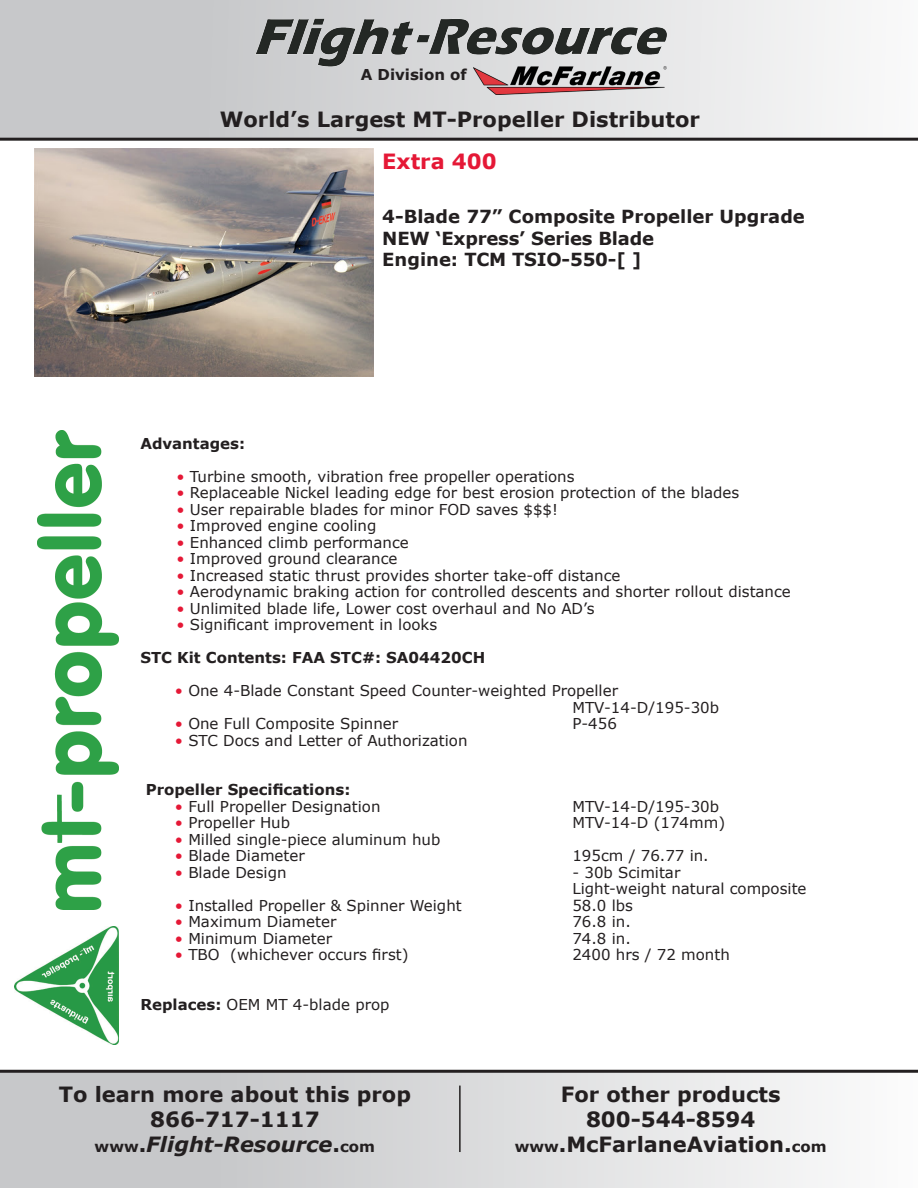
<style>
.page{position:relative;width:918px;height:1188px;background:#fff}
.page>*{position:absolute;margin:0;border:0;box-sizing:border-box;transform-origin:0 0}
.t1{font:700 21px/25.2px "Verdana";color:#231f20;text-align:center}
.t2{font:italic 700 21px "Verdana";color:#231f20}
.Heading{font:700 21px "Verdana";color:#e51836}
.Heading-2{font:700 18px "Verdana";color:#231f20}
.Paragraph{font:15px "Verdana";color:#231f20}
.Paragraph-2{font:700 15px "Verdana";color:#231f20}
.Heading-3{font:700 15px "Verdana";color:#231f20}
.s1{color:#e51836}
.s2{font-weight:700}
.s3{font-style:normal;font-size:15px}
.s4{font-style:normal}
.s5{font-size:15px}
</style>
<div class="page">
<img style="left:37px;top:430px;width:81px;height:479px">
<img style="left:15px;top:927px;width:103px;height:117px">
<div style="left:0;top:1072px;width:918px;height:116px;background:linear-gradient(to right,#bdbfc1,#f9f9f9)"></div>
<hr style="left:0;top:1070px;width:918px;height:3px;background:#231f20">
<div style="left:0;top:0;width:918px;height:138px;background:linear-gradient(to right,#bebfc2,#f7f7f8)"></div>
<img style="left:473px;top:67px;width:193px;height:28px">
<img style="left:253px;top:18px;width:413px;height:49px">
<hr style="left:0;top:138px;width:918px;height:3px;background:#231f20">
<hr style="left:459px;top:1086px;width:2px;height:66px;background:#231f20">
<img style="left:35px;top:148px;width:339px;height:229px">
<p class="Paragraph-2" style="left:361px;top:64px;width:108px">A Division of</p>
<p class="t1" style="left:220px;top:107px;width:482px">World’s Largest MT-Propeller Distributor</p>
<p class="Heading" style="left:382px;top:147px;width:116px">Extra 400</p>
<p class="Heading-2" style="left:382px;top:204px;width:424px">4-Blade 77” Composite Propeller Upgrade</p>
<p class="Heading-2" style="left:382px;top:225px;width:273px">NEW ‘Express’ Series Blade</p>
<p class="Heading-2" style="left:382px;top:247px;width:261px">Engine: TCM TSIO-550-[ ]</p>
<p class="Heading-3" style="left:140px;top:433px;width:106px">Advantages:</p>
<p class="Paragraph" style="left:176px;top:466px;width:400px"><span class="s1">•</span> Turbine smooth, vibration free propeller operations</p>
<p class="Paragraph" style="left:176px;top:483px;width:564px"><span class="s1">•</span> Replaceable Nickel leading edge for best erosion protection of the blades</p>
<p class="Paragraph" style="left:176px;top:499px;width:383px"><span class="s1">•</span> User repairable blades for minor FOD saves $$$!</p>
<p class="Paragraph" style="left:176px;top:516px;width:202px"><span class="s1">•</span> Improved engine cooling</p>
<p class="Paragraph" style="left:176px;top:532px;width:234px"><span class="s1">•</span> Enhanced climb performance</p>
<p class="Paragraph" style="left:176px;top:549px;width:223px"><span class="s1">•</span> Improved ground clearance</p>
<p class="Paragraph" style="left:176px;top:565px;width:446px"><span class="s1">•</span> Increased static thrust provides shorter take-off distance</p>
<p class="Paragraph" style="left:176px;top:582px;width:616px"><span class="s1">•</span> Aerodynamic braking action for controlled descents and shorter rollout distance</p>
<p class="Paragraph" style="left:176px;top:598px;width:420px"><span class="s1">•</span> Unlimited blade life, Lower cost overhaul and No AD’s</p>
<p class="Paragraph" style="left:176px;top:615px;width:262px"><span class="s1">•</span> Significant improvement in looks</p>
<p class="Paragraph-2" style="left:140px;top:647px;width:346px">STC Kit Contents: FAA STC#: SA04420CH</p>
<p class="Paragraph" style="left:175px;top:681px;width:445px"><span class="s1">•</span> One 4-Blade Constant Speed Counter-weighted Propeller</p>
<p class="Paragraph" style="left:572px;top:697px;width:148px">MTV-14-D/195-30b</p>
<p class="Paragraph" style="left:175px;top:714px;width:225px"><span class="s1">•</span> One Full Composite Spinner</p>
<p class="Paragraph" style="left:572px;top:714px;width:46px">P-456</p>
<p class="Paragraph" style="left:175px;top:730px;width:294px"><span class="s1">•</span> STC Docs and Letter of Authorization</p>
<p class="Paragraph-2" style="left:146px;top:779px;width:206px">Propeller Specifications:</p>
<p class="Paragraph" style="left:175px;top:796px;width:207px"><span class="s1">•</span> Full Propeller Designation</p>
<p class="Paragraph" style="left:572px;top:796px;width:148px">MTV-14-D/195-30b</p>
<p class="Paragraph" style="left:175px;top:813px;width:117px"><span class="s1">•</span> Propeller Hub</p>
<p class="Paragraph" style="left:572px;top:813px;width:154px">MTV-14-D (174mm)</p>
<p class="Paragraph" style="left:175px;top:829px;width:267px"><span class="s1">•</span> Milled single-piece aluminum hub</p>
<p class="Paragraph" style="left:175px;top:846px;width:131px"><span class="s1">•</span> Blade Diameter</p>
<p class="Paragraph" style="left:572px;top:846px;width:138px">195cm / 76.77 in.</p>
<p class="Paragraph" style="left:175px;top:862px;width:113px"><span class="s1">•</span> Blade Design</p>
<p class="Paragraph" style="left:572px;top:862px;width:110px">- 30b Scimitar</p>
<p class="Paragraph" style="left:572px;top:879px;width:236px">Light-weight natural composite</p>
<p class="Paragraph" style="left:175px;top:895px;width:288px"><span class="s1">•</span> Installed Propeller &amp; Spinner Weight</p>
<p class="Paragraph" style="left:572px;top:895px;width:62px">58.0 lbs</p>
<p class="Paragraph" style="left:175px;top:912px;width:163px"><span class="s1">•</span> Maximum Diameter</p>
<p class="Paragraph" style="left:572px;top:912px;width:60px">76.8 in.</p>
<p class="Paragraph" style="left:175px;top:928px;width:159px"><span class="s1">•</span> Minimum Diameter</p>
<p class="Paragraph" style="left:572px;top:928px;width:60px">74.8 in.</p>
<p class="Paragraph" style="left:175px;top:945px;width:235px"><span class="s1">•</span> TBO (whichever occurs first)</p>
<p class="Paragraph" style="left:572px;top:945px;width:159px">2400 hrs / 72 month</p>
<p class="Paragraph" style="left:140px;top:994px;width:251px"><span class="s2">Replaces:</span> OEM MT 4-blade prop</p>
<p class="t1" style="left:59px;top:1081px;width:354px">To learn more about this prop</p>
<p class="t1" style="left:150px;top:1106px;width:171px">866-717-1117</p>
<p class="t2" style="left:95px;top:1130px;width:282px"><span class="s3">www</span><span class="s4">.</span>Flight-Resource<span class="s4">.</span><span class="s3">com</span></p>
<p class="t1" style="left:515px;top:1081px;width:314px">For other products<br>800-544-8594 <span class="s5">www</span>.McFarlaneAviation.<span class="s5">com</span></p>
</div>
